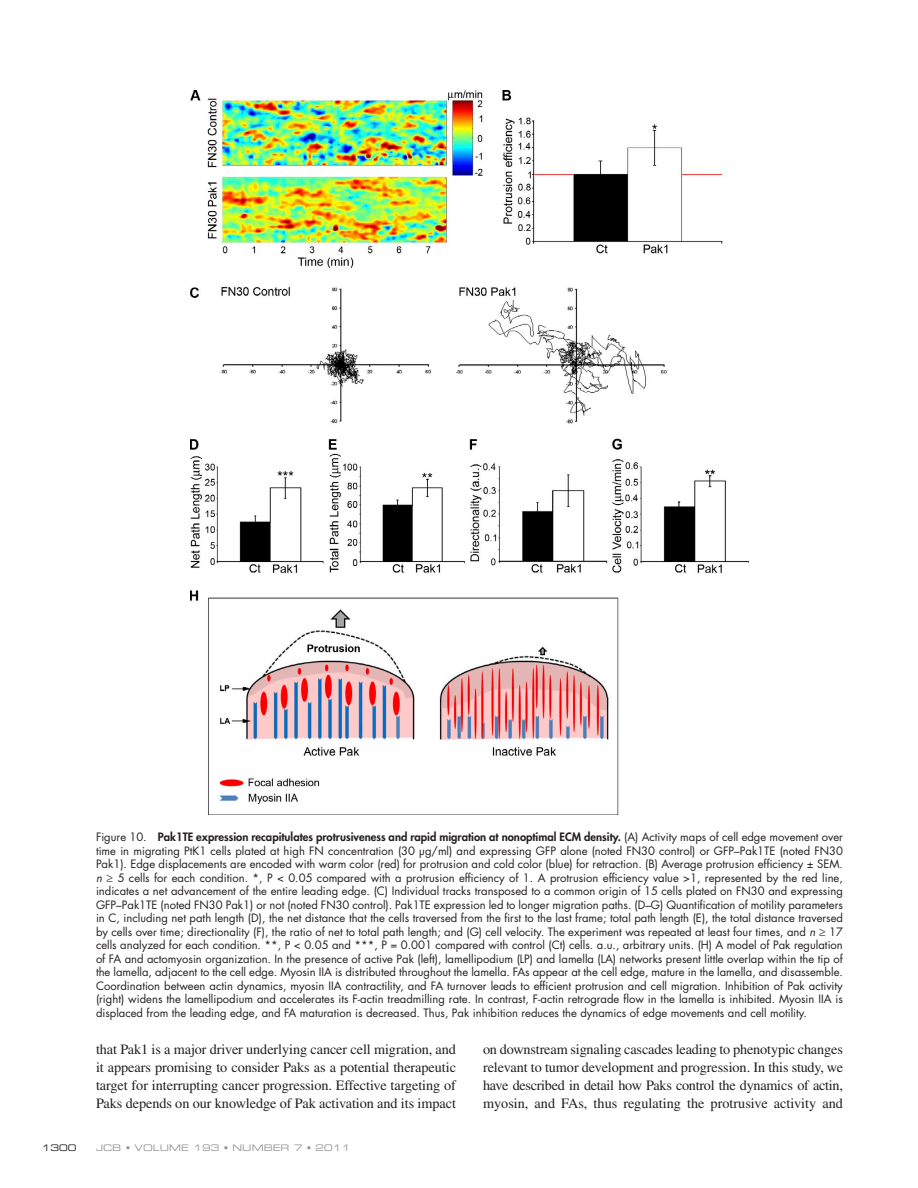
<style>
.page{position:relative;width:918px;height:1188px;background:#fff}
.page>*{position:absolute;margin:0;border:0;box-sizing:border-box;transform-origin:0 0}
.t1{font:14.25px/18px "Times LT Std";letter-spacing:-.005em;color:#231f20;text-align:justify}
.t2{font:11.25px/13.5px "Futura Std";color:#231f20;text-align:justify}
.t3{font:9px "Eurostile LT Std Ex 2";color:#949698}
.t4{font:9px "Eurostile LT Std Ex 2";color:#231f20}
.s1{font-weight:800}
.s2{font-style:italic}
</style>
<div class="page">
<img style="left:190px;top:90px;width:558px;height:724px">
<p class="t2" style="left:96px;top:831px;width:749px">Figure 10. <span class="s1">Pak1TE expression recapitulates protrusiveness and rapid migration at nonoptimal ECM density.</span> (A) Activity maps of cell edge movement over time in migrating PtK1 cells plated at high FN concentration (30 µg/ml) and expressing GFP alone (noted FN30 control) or GFP–Pak1TE (noted FN30<br>Pak1). Edge displacements are encoded with warm color (red) for protrusion and cold color (blue) for retraction. (B) Average protrusion efficiency ± SEM. <span class="s2">n</span> ≥ 5 cells for each condition. *, P &lt; 0.05 compared with a protrusion efficiency of 1. A protrusion efficiency value &gt;1, represented by the red line, indicates a net advancement of the entire leading edge. (C) Individual tracks transposed to a common origin of 15 cells plated on FN30 and expressing GFP–Pak1TE (noted FN30 Pak1) or not (noted FN30 control). Pak1TE expression led to longer migration paths. (D–G) Quantification of motility parameters in C, including net path length (D), the net distance that the cells traversed from the first to the last frame; total path length (E), the total distance traversed by cells over time; directionality (F), the ratio of net to total path length; and (G) cell velocity. The experiment was repeated at least four times, and <span class="s2">n</span> ≥ 17 cells analyzed for each condition. **, P &lt; 0.05 and ***, P = 0.001 compared with control (Ct) cells. a.u., arbitrary units. (H) A model of Pak regulation of FA and actomyosin organization. In the presence of active Pak (left), lamellipodium (LP) and lamella (LA) networks present little overlap within the tip of the lamella, adjacent to the cell edge. Myosin IIA is distributed throughout the lamella. FAs appear at the cell edge, mature in the lamella, and disassemble.<br>Coordination between actin dynamics, myosin IIA contractility, and FA turnover leads to efficient protrusion and cell migration. Inhibition of Pak activity (right) widens the lamellipodium and accelerates its F-actin treadmilling rate. In contrast, F-actin retrograde flow in the lamella is inhibited. Myosin IIA is displaced from the leading edge, and FA maturation is decreased. Thus, Pak inhibition reduces the dynamics of edge movements and cell motility.</p>
<p class="t1" style="left:96px;top:1040px;width:362px">that Pak1 is a major driver underlying cancer cell migration, and it appears promising to consider Paks as a potential therapeutic target for interrupting cancer progression. Effective targeting of Paks depends on our knowledge of Pak activation and its impact</p>
<p class="t4" style="left:42px;top:1142px;width:36px">1300</p>
<p class="t3" style="left:96px;top:1142px;width:256px">JCB • VOLUME 193 • NUMBER 7 • 2011</p>
<p class="t1" style="left:483px;top:1040px;width:362px">on downstream signaling cascades leading to phenotypic changes relevant to tumor development and progression. In this study, we have described in detail how Paks control the dynamics of actin, myosin, and FAs, thus regulating the protrusive activity and</p>
</div>
